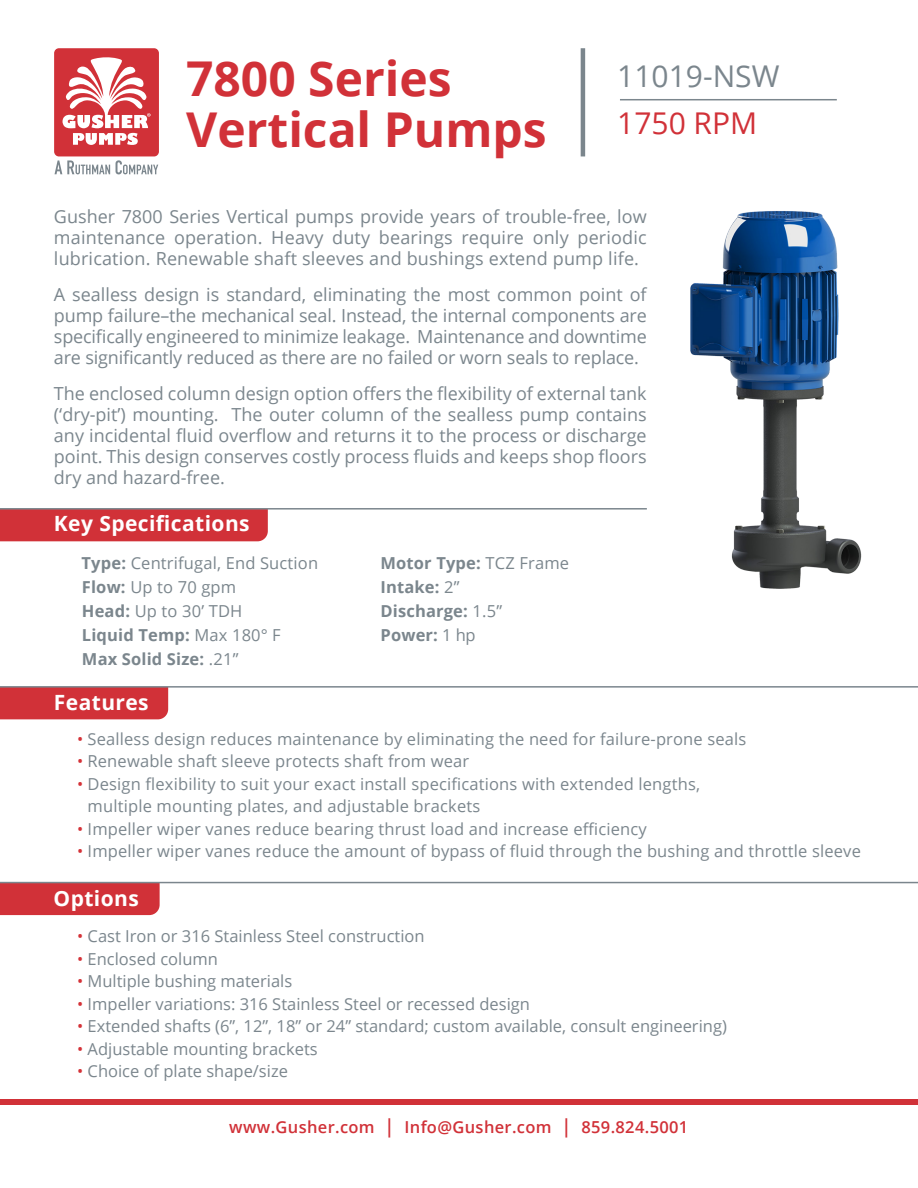
<style>
.page{position:relative;width:918px;height:1188px;background:#fff}
.page>*{position:absolute;margin:0;border:0;box-sizing:border-box;transform-origin:0 0}
.t1{font:700 48px/51.6px "Open Sans";color:#d13138}
.t2{font:30px "Open Sans";color:#7b868d}
.t3{font:30px "Open Sans";color:#d13138}
.t4{font:700 21px "Open Sans";letter-spacing:.02em;color:#fff}
.t5{font:18px/21px "Open Sans";color:#7b868d;text-align:justify}
.t6{font:16.5px/24px "Open Sans";letter-spacing:.01em;color:#7b868d}
.t7{font:700 16.5px/24px "Open Sans";letter-spacing:.01em;color:#7b868d}
.t8{font:600 16.5px "Open Sans";letter-spacing:.02em;color:#d13138}
.s1{font-weight:700}
.s2{font-weight:400}
.s3{color:#d43238}
.s4{font-size:19.2px}
</style>
<div class="page">
<div style="left:0;top:1099px;width:918px;height:6px;background:#d13138"></div>
<div style="left:54px;top:48px;width:105px;height:108px;background:#d13138;border-radius:5px"></div>
<svg style="left:63px;top:57px;width:88px;height:88px"></svg>
<svg style="left:55px;top:160px;width:55px;height:14px"></svg>
<svg style="left:116px;top:160px;width:42px;height:14px"></svg>
<hr style="left:581px;top:48px;width:4px;height:108px;background:#7b868d">
<hr style="left:620px;top:99px;width:217px;height:1px;background:#7b868d">
<div style="left:0;top:510px;width:268px;height:31px;background:#d13138"></div>
<hr style="left:0;top:508px;width:647px;height:2px;background:#7b868d">
<div style="left:0;top:688px;width:168px;height:31px;background:#d13138"></div>
<hr style="left:0;top:686px;width:918px;height:2px;background:#7b868d">
<div style="left:0;top:883px;width:160px;height:32px;background:#d13138"></div>
<img style="left:690px;top:211px;width:172px;height:378px">
<hr style="left:0;top:882px;width:918px;height:1px;background:#7b868d">
<h1 class="t1" style="left:186px;top:51px;width:362px">7800 Series<br>Vertical Pumps</h1>
<h2 class="t2" style="left:617px;top:56px;width:164px">11019-NSW</h2>
<h2 class="t3" style="left:617px;top:102px;width:142px">1750 RPM</h2>
<p class="t5" style="left:54px;top:206px;width:594px">Gusher 7800 Series Vertical pumps provide years of trouble-free, low maintenance operation. Heavy duty bearings require only periodic lubrication. Renewable shaft sleeves and bushings extend pump life.</p>
<p class="t5" style="left:54px;top:284px;width:594px">A sealless design is standard, eliminating the most common point of pump failure–the mechanical seal. Instead, the internal components are specifically engineered to minimize leakage. Maintenance and downtime are significantly reduced as there are no failed or worn seals to replace.</p>
<p class="t5" style="left:54px;top:383px;width:594px">The enclosed column design option offers the flexibility of external tank (‘dry-pit’) mounting. The outer column of the sealless pump contains any incidental fluid overflow and returns it to the process or discharge point. This design conserves costly process fluids and keeps shop floors dry and hazard-free.</p>
<p class="t4" style="left:54px;top:509px;width:197px">Key Specifications</p>
<p class="t6" style="left:82px;top:550px;width:238px"><span class="s1">Type:</span> Centrifugal, End Suction<br><span class="s1">Flow:</span> Up to 70 gpm<br><span class="s1">Head:</span> Up to 30’ TDH<br><span class="s1">Liquid Temp:</span> Max 180° F<br><span class="s1">Max Solid Size:</span> .21”</p>
<p class="t7" style="left:381px;top:551px;width:190px">Motor Type: <span class="s2">TCZ Frame<br></span>Intake: <span class="s2">2”<br></span>Discharge: <span class="s2">1.5”<br></span>Power: <span class="s2">1 hp</span></p>
<p class="t4" style="left:54px;top:688px;width:96px">Features</p>
<p class="t6" style="left:77px;top:726px;width:671px"><span class="s3">•</span> Sealless design reduces maintenance by eliminating the need for failure-prone seals</p>
<p class="t6" style="left:77px;top:749px;width:394px"><span class="s3">•</span> Renewable shaft sleeve protects shaft from wear</p>
<p class="t6" style="left:88px;top:772px;width:614px;line-height:22.5px;text-indent:-10px"><span class="s3">•</span> Design flexibility to suit your exact install specifications with extended lengths, multiple mounting plates, and adjustable brackets</p>
<p class="t6" style="left:77px;top:816px;width:571px"><span class="s3">•</span> Impeller wiper vanes reduce bearing thrust load and increase efficiency</p>
<p class="t6" style="left:77px;top:839px;width:785px"><span class="s3">•</span> Impeller wiper vanes reduce the amount of bypass of fluid through the bushing and throttle sleeve</p>
<p class="t4" style="left:54px;top:884px;width:87px">Options</p>
<p class="t6" style="left:77px;top:924px;width:349px"><span class="s3">•</span> Cast Iron or 316 Stainless Steel construction</p>
<p class="t6" style="left:77px;top:946px;width:142px"><span class="s3">•</span> Enclosed column</p>
<p class="t6" style="left:77px;top:969px;width:217px"><span class="s3">•</span> Multiple bushing materials</p>
<p class="t6" style="left:77px;top:991px;width:454px"><span class="s3">•</span> Impeller variations: 316 Stainless Steel or recessed design</p>
<p class="t6" style="left:77px;top:1014px;width:651px"><span class="s3">•</span> Extended shafts (6”, 12”, 18” or 24” standard; custom available, consult engineering)</p>
<p class="t6" style="left:77px;top:1036px;width:242px"><span class="s3">•</span> Adjustable mounting brackets</p>
<p class="t6" style="left:77px;top:1059px;width:212px"><span class="s3">•</span> Choice of plate shape/size</p>
<p class="t8" style="left:229px;top:1115px;width:461px">www.Gusher.com <span class="s4">|</span> Info@Gusher.com <span class="s4">|</span> 859.824.5001</p>
</div>
